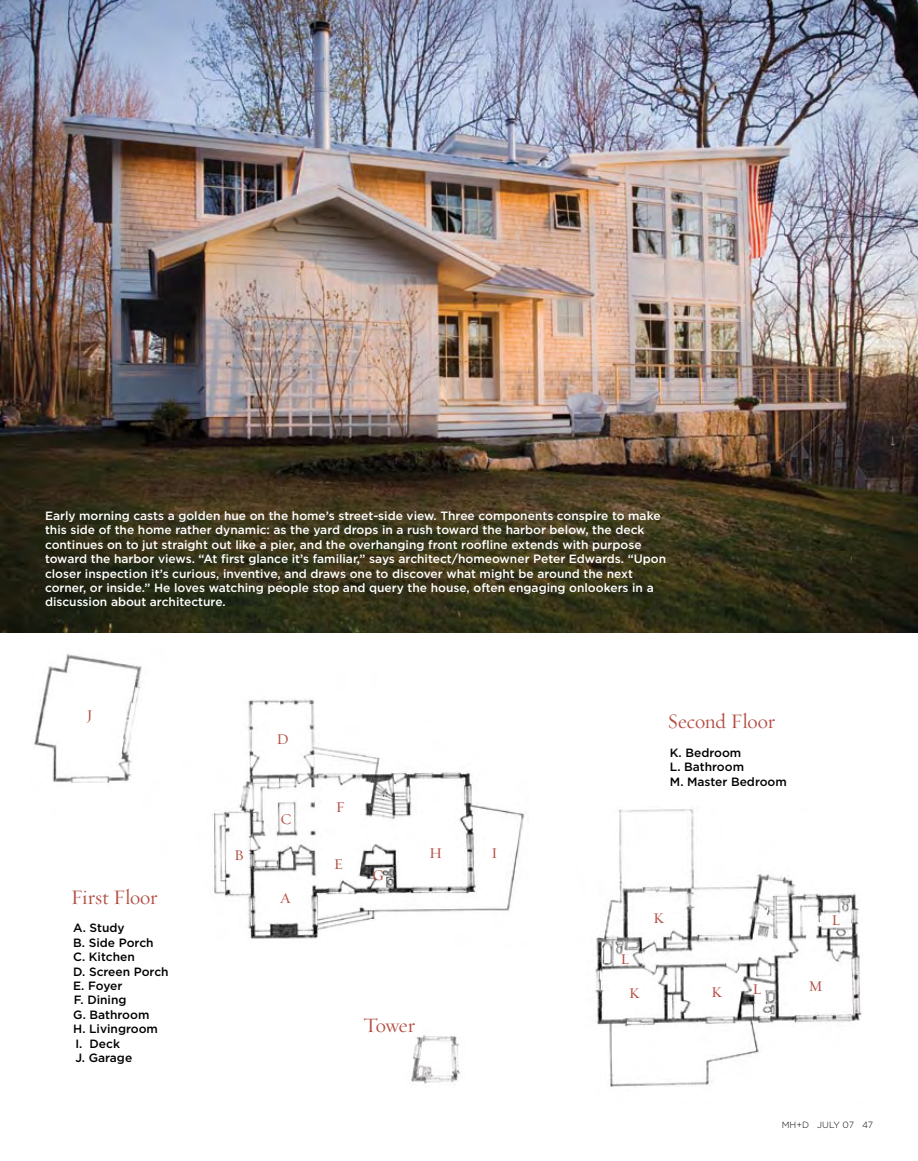
<style>
.page{position:relative;width:918px;height:1161px;background:#fff}
.page>*{position:absolute;margin:0;border:0;box-sizing:border-box;transform-origin:0 0}
.t1{font:21px "Requiem Display HTF Roman";letter-spacing:-.01em;color:#b24d42}
.t2{font:15px "Requiem Text HTF Roman";color:#b24d42}
.t3{font:500 12px/14.4px "Gotham";color:#fff}
.t4{font:500 12px/14.4px "Gotham";color:#000}
.t5{font:300 9px "Gotham";letter-spacing:-.015em;color:#000}
</style>
<div class="page">
<img style="left:0;top:0;width:918px;height:633px">
<img style="left:595px;top:809px;width:267px;height:278px">
<img style="left:34px;top:654px;width:492px;height:285px">
<div style="left:825px;top:777px;width:93px;height:92px;background:#fff"></div>
<img style="left:411px;top:1035px;width:50px;height:49px">
<p class="t3" style="left:45px;top:508px;width:623px">Early morning casts a golden hue on the home’s street-side view. Three components conspire to make this side of the home rather dynamic: as the yard drops in a rush toward the harbor below, the deck continues on to jut straight out like a pier, and the overhanging front roofline extends with purpose toward the harbor views. “At first glance it’s familiar,” says architect/homeowner Peter Edwards. “Upon closer inspection it’s curious, inventive, and draws one to discover what might be around the next corner, or inside.” He loves watching people stop and query the house, often engaging onlookers in a discussion about architecture.</p>
<p class="t2" style="left:86px;top:706px;width:8px">J</p>
<h1 class="t1" style="left:71px;top:884px;width:88px">First Floor</h1>
<p class="t4" style="left:73px;top:921px;width:97px">A. Study<br>B. Side Porch<br>C. Kitchen<br>D. Screen Porch<br>E. Foyer<br>F. Dining<br>G. Bathroom<br>H. Livingroom<br>I. Deck<br>J. Garage</p>
<p class="t2" style="left:234px;top:846px;width:9px">B</p>
<p class="t2" style="left:276px;top:730px;width:14px">D</p>
<p class="t2" style="left:281px;top:810px;width:13px">C</p>
<p class="t2" style="left:280px;top:889px;width:12px">A</p>
<p class="t2" style="left:336px;top:798px;width:11px">F</p>
<p class="t2" style="left:334px;top:855px;width:9px">E</p>
<p class="t2" style="left:373px;top:867px;width:13px">G</p>
<p class="t2" style="left:429px;top:844px;width:15px">H</p>
<p class="t2" style="left:491px;top:844px;width:8px">I</p>
<h1 class="t1" style="left:363px;top:1013px;width:53px">Tower</h1>
<h1 class="t1" style="left:668px;top:709px;width:109px">Second Floor</h1>
<p class="t4" style="left:670px;top:745px;width:118px">K. Bedroom<br>L. Bathroom<br>M. Master Bedroom</p>
<p class="t2" style="left:620px;top:950px;width:9px">L</p>
<p class="t2" style="left:629px;top:984px;width:12px">K</p>
<p class="t2" style="left:653px;top:909px;width:12px">K</p>
<p class="t2" style="left:832px;top:911px;width:9px">L</p>
<p class="t2" style="left:711px;top:983px;width:12px">K</p>
<p class="t2" style="left:752px;top:980px;width:9px">L</p>
<p class="t2" style="left:808px;top:977px;width:14px">M</p>
<p class="t5" style="left:782px;top:1120px;width:93px">MH+D JULY 07 47</p>
</div>
